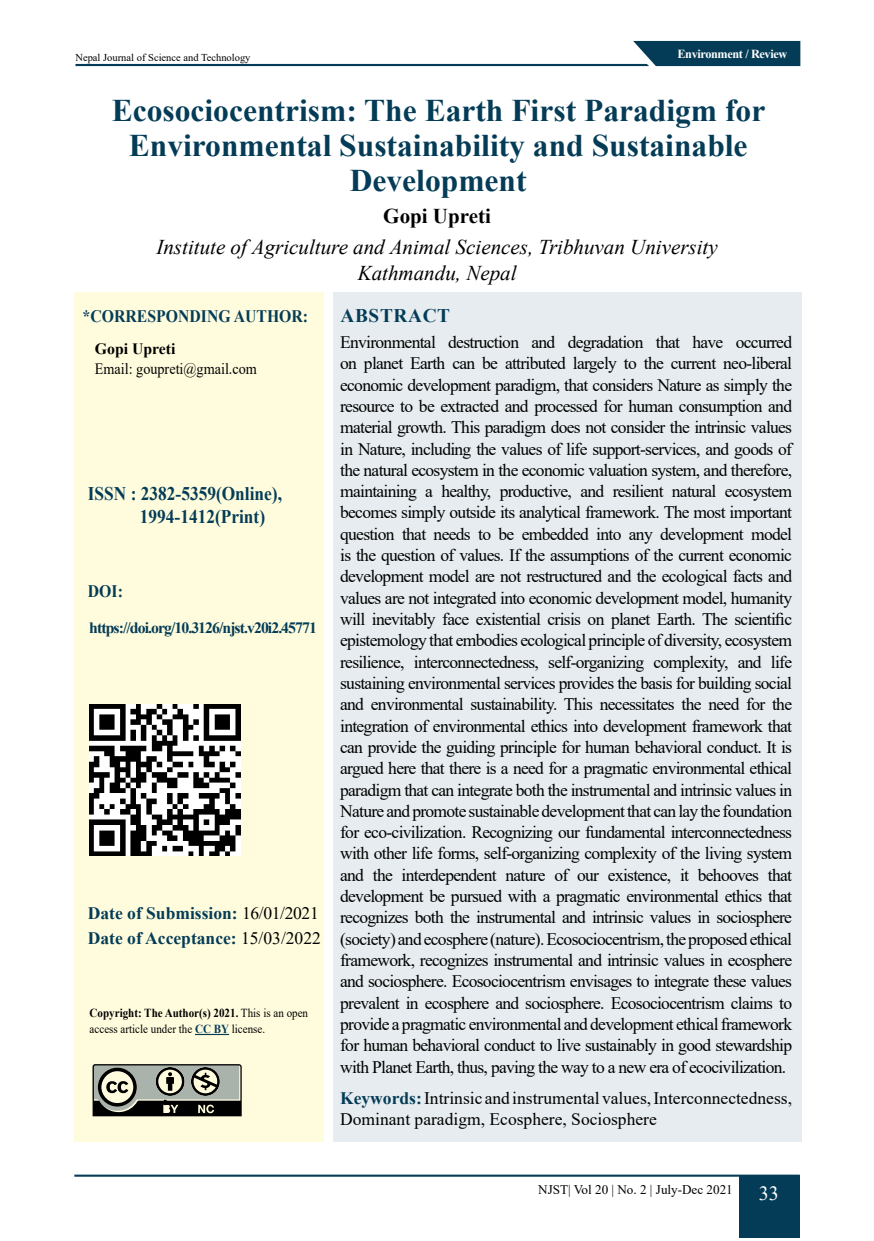
<style>
.page{position:relative;width:874px;height:1241px;background:#fff}
.page>*{position:absolute;margin:0;border:0;box-sizing:border-box;transform-origin:0 0}
.t1{font:700 31.5px/35px "Times New Roman";color:#043c57;text-align:center}
.t2{font:italic 21px/26.2px "Times New Roman";color:#000;text-align:center}
.t3{font:700 21px "Times New Roman";color:#000}
.t4{font:20.12px "Times New Roman";color:#fff}
.t5{font:700 19.25px/23.1px "Times New Roman";color:#043c57;scale:.9 1}
.t6{font:700 19.25px "Times New Roman";letter-spacing:.035em;color:#043c57}
.t7{font:17.5px/21.3px "Times New Roman";color:#000;text-align:justify}
.t8{font:700 17.5px/25.2px "Times New Roman";color:#043c57}
.t9{font:700 17.5px "Times New Roman";color:#043c57;scale:.9 1}
.t10{font:700 15.75px "Times New Roman";letter-spacing:-.06em;color:#043c57}
.t11{font:15.75px "Times New Roman";color:#000;scale:.9 1}
.t12{font:700 15.75px "Times New Roman";color:#000}
.t13{font:13.12px "Times New Roman";color:#000}
.t14{font:12.25px/15.8px "Times New Roman";color:#000;scale:.9 1}
.t15{font:700 12.25px "Times New Roman";letter-spacing:-.03em;color:#fff}
.t16{font:10.5px "Times New Roman";color:#000}
.s1{font-weight:400;color:#000}
.s2{font-weight:700}
.s3{font-weight:700;color:#043c57}
</style>
<div class="page">
<svg style="left:75px;top:41px;width:725px;height:25px"></svg>
<div style="left:738px;top:1174px;width:61px;height:63px;background:#043c57"></div>
<hr style="left:74px;top:1174px;width:725px;height:2px;background:#043c57">
<div style="left:74px;top:292px;width:250px;height:849px;background:#fffcdd"></div>
<hr style="left:195px;top:1033px;width:34px;height:1px;background:#043c57">
<div style="left:333px;top:292px;width:467px;height:849px;background:#e6ecef"></div>
<svg style="left:93px;top:1064px;width:148px;height:52px"></svg>
<img style="left:89px;top:704px;width:151px;height:151px">
<p class="t16" style="left:75px;top:50px;width:176px">Nepal Journal of Science and Technology</p>
<p class="t15" style="left:677px;top:45px;width:111px">Environment / Review</p>
<h1 class="t1" style="left:112px;top:92px;width:654px">Ecosociocentrism: The Earth First Paradigm for<br>Environmental Sustainability and Sustainable<br>Development</h1>
<p class="t3" style="left:383px;top:201px;width:109px">Gopi Upreti</p>
<p class="t2" style="left:156px;top:233px;width:562px">Institute of Agriculture and Animal Sciences, Tribhuvan University<br>Kathmandu, Nepal</p>
<p class="t9" style="left:83px;top:303px;width:252px">*CORRESPONDING AUTHOR:</p>
<p class="t12" style="left:95px;top:337px;width:82px">Gopi Upreti</p>
<p class="t11" style="left:95px;top:357px;width:181px">Email: goupreti@gmail.com</p>
<p class="t5" style="left:140px;top:481px;width:159px;text-indent:-52px">ISSN : 2382-5359(Online),<br>1994-1412(Print)</p>
<p class="t9" style="left:88px;top:578px;width:40px">DOI:</p>
<p class="t10" style="left:89px;top:616px;width:229px">https://doi.org/10.3126/njst.v20i2.45771</p>
<p class="t8" style="left:88px;top:899px;width:234px">Date of Submission: <span class="s1">16/01/2021<br></span>Date of Acceptance: <span class="s1">15/03/2022</span></p>
<p class="t14" style="left:90px;top:1004px;width:244px"><span class="s2">Copyright: The Author(s) 2021.</span> This is an open access article under the <span class="s3">CC BY</span> license.</p>
<p class="t6" style="left:340px;top:301px;width:111px">ABSTRACT</p>
<p class="t7" style="left:340px;top:331px;width:453px">Environmental destruction and degradation that have occurred on planet Earth can be attributed largely to the current neo-liberal economic development paradigm, that considers Nature as simply the resource to be extracted and processed for human consumption and material growth. This paradigm does not consider the intrinsic values in Nature, including the values of life support-services, and goods of the natural ecosystem in the economic valuation system, and therefore, maintaining a healthy, productive, and resilient natural ecosystem becomes simply outside its analytical framework. The most important question that needs to be embedded into any development model is the question of values. If the assumptions of the current economic development model are not restructured and the ecological facts and values are not integrated into economic development model, humanity will inevitably face existential crisis on planet Earth. The scientific epistemology that embodies ecological principle of diversity, ecosystem resilience, interconnectedness, self-organizing complexity, and life sustaining environmental services provides the basis for building social and environmental sustainability. This necessitates the need for the integration of environmental ethics into development framework that can provide the guiding principle for human behavioral conduct. It is argued here that there is a need for a pragmatic environmental ethical paradigm that can integrate both the instrumental and intrinsic values in Nature and promote sustainable development that can lay the foundation for eco-civilization. Recognizing our fundamental interconnectedness with other life forms, self-organizing complexity of the living system and the interdependent nature of our existence, it behooves that development be pursued with a pragmatic environmental ethics that recognizes both the instrumental and intrinsic values in sociosphere (society) and ecosphere (nature). Ecosociocentrism, the proposed ethical framework, recognizes instrumental and intrinsic values in ecosphere and sociosphere. Ecosociocentrism envisages to integrate these values prevalent in ecosphere and sociosphere. Ecosociocentrism claims to provide a pragmatic environmental and development ethical framework for human behavioral conduct to live sustainably in good stewardship with Planet Earth, thus, paving the way to a new era of ecocivilization.</p>
<p class="t7" style="left:340px;top:1086px;width:453px"><span class="s3">Keywords:</span>Intrinsic and instrumental values, Interconnectedness,<br>Dominant paradigm, Ecosphere, Sociosphere</p>
<p class="t13" style="left:538px;top:1180px;width:196px">NJST| Vol 20 | No. 2 | July-Dec 2021</p>
<p class="t4" style="left:758px;top:1178px;width:22px">33</p>
</div>
